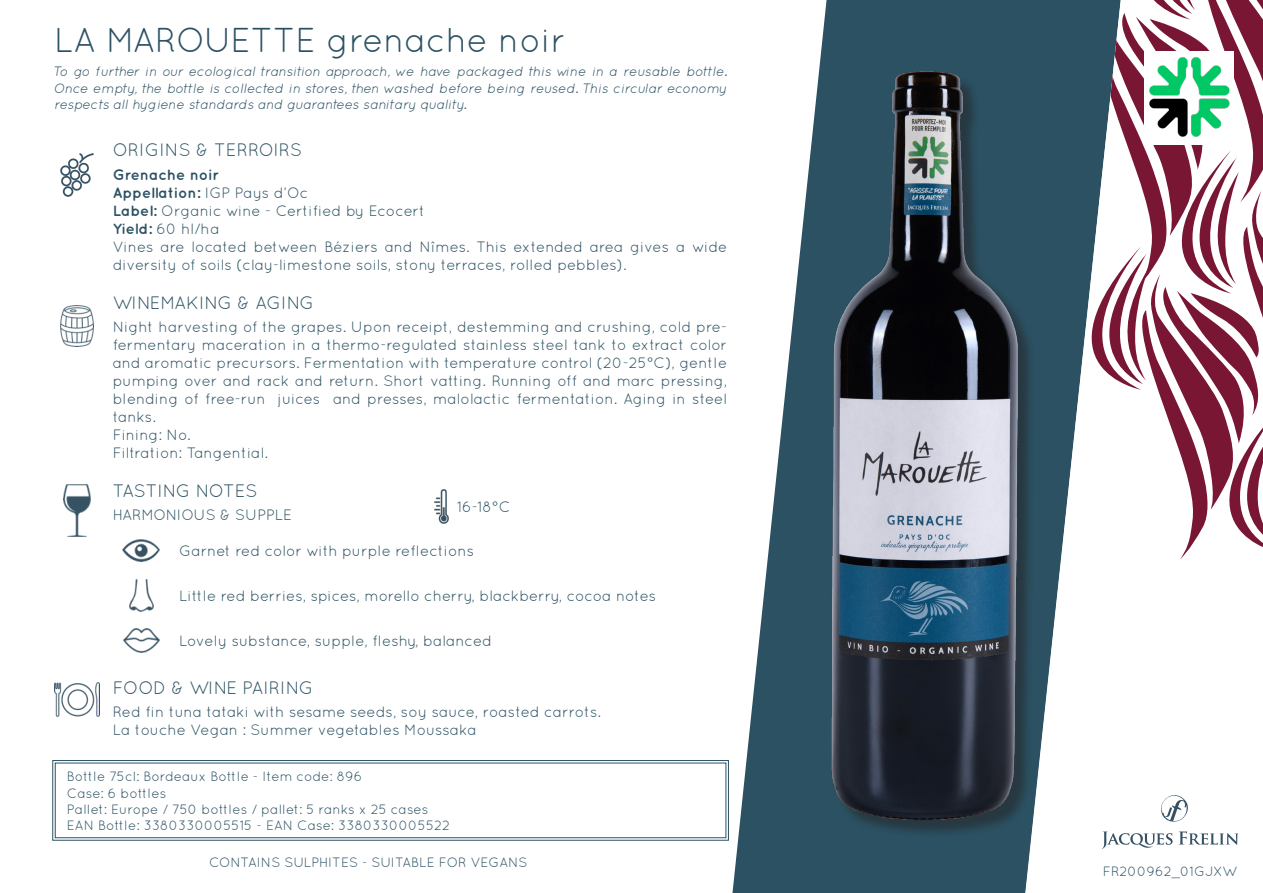
<style>
.page{position:relative;width:1263px;height:893px;background:#fff}
.page>*{position:absolute;margin:0;border:0;box-sizing:border-box;transform-origin:0 0}
.t1{font:34.5px "Quicksand";color:#2b5162}
.t2{font:18px "Quicksand";color:#2b5162}
.t3{font:15px/18px "Quicksand";color:#2b5162;text-align:justify}
.t4{font:700 15px "Quicksand";color:#2b5162}
.t5{font:italic 13.5px/16.2px "Quicksand";letter-spacing:-.025em;color:#2b5162;text-align:justify}
.t6{font:13.5px "Quicksand";color:#2b5162}
.s1{font-weight:400}
.s2{font-weight:700}
</style>
<div class="page">
<svg style="left:732px;top:0;width:293px;height:893px;fill:#2b5162"></svg>
<svg style="left:52px;top:760px;width:677px;height:81px"></svg>
<div style="left:55px;top:763px;width:671px;height:75px;border:1px solid #2b5162"></div>
<img style="left:54px;top:682px;width:46px;height:34px">
<img style="left:123px;top:629px;width:37px;height:23px">
<img style="left:129px;top:579px;width:24px;height:33px">
<img style="left:123px;top:540px;width:37px;height:22px">
<img style="left:434px;top:490px;width:15px;height:33px">
<img style="left:64px;top:485px;width:27px;height:51px">
<img style="left:60px;top:306px;width:34px;height:41px">
<img style="left:60px;top:153px;width:34px;height:43px">
<img style="left:792px;top:54px;width:233px;height:785px">
<svg style="left:1025px;top:0;width:213px;height:893px"></svg>
<svg style="left:1059px;top:0;width:204px;height:560px"></svg>
<div style="left:1144px;top:52px;width:89px;height:93px;background:#fff"></div>
<svg style="left:1160px;top:794px;width:28px;height:28px"></svg>
<svg style="left:1103px;top:831px;width:70px;height:18px"></svg>
<svg style="left:1179px;top:831px;width:58px;height:14px"></svg>
<img style="left:1149px;top:57px;width:81px;height:80px">
<p class="t1" style="left:54px;top:20px;width:513px">LA MAROUETTE grenache noir</p>
<p class="t5" style="left:54px;top:63px;width:675px">To go further in our ecological transition approach, we have packaged this wine in a reusable bottle.<br>Once empty, the bottle is collected in stores, then washed before being reused. This circular economy respects all hygiene standards and guarantees sanitary quality.</p>
<p class="t2" style="left:113px;top:139px;width:191px">ORIGINS &amp; TERROIRS</p>
<p class="t4" style="left:113px;top:165px;width:108px">Grenache noir</p>
<p class="t4" style="left:113px;top:183px;width:197px">Appellation: <span class="s1">IGP Pays d’Oc</span></p>
<p class="t3" style="left:113px;top:201px;width:314px"><span class="s2">Label:</span> Organic wine - Certified by Ecocert</p>
<p class="t3" style="left:113px;top:219px;width:108px"><span class="s2">Yield:</span> 60 hl/ha</p>
<p class="t3" style="left:113px;top:237px;width:616px">Vines are located between Béziers and Nîmes. This extended area gives a wide diversity of soils (clay-limestone soils, stony terraces, rolled pebbles).</p>
<p class="t2" style="left:113px;top:292px;width:203px">WINEMAKING &amp; AGING</p>
<p class="t3" style="left:113px;top:317px;width:616px">Night harvesting of the grapes. Upon receipt, destemming and crushing, cold pre&shy;fermentary maceration in a thermo-regulated stainless steel tank to extract color and aromatic precursors. Fermentation with temperature control (20-25°C), gentle pumping over and rack and return. Short vatting. Running off and marc pressing, blending of free-run juices and presses, malolactic fermentation. Aging in steel tanks.</p>
<p class="t3" style="left:113px;top:425px;width:79px">Fining: No.</p>
<p class="t3" style="left:113px;top:443px;width:157px">Filtration: Tangential.</p>
<p class="t2" style="left:113px;top:481px;width:146px">TASTING NOTES</p>
<p class="t3" style="left:113px;top:506px;width:181px">HARMONIOUS &amp; SUPPLE</p>
<p class="t3" style="left:457px;top:498px;width:55px">16-18°C</p>
<p class="t3" style="left:179px;top:542px;width:297px">Garnet red color with purple reflections</p>
<p class="t3" style="left:179px;top:586px;width:479px">Little red berries, spices, morello cherry, blackberry, cocoa notes</p>
<p class="t3" style="left:179px;top:631px;width:314px">Lovely substance, supple, fleshy, balanced</p>
<p class="t2" style="left:113px;top:678px;width:202px">FOOD &amp; WINE PAIRING</p>
<p class="t3" style="left:113px;top:703px;width:490px">Red fin tuna tataki with sesame seeds, soy sauce, roasted carrots.</p>
<p class="t3" style="left:113px;top:721px;width:365px">La touche Vegan : Summer vegetables Moussaka</p>
<p class="t6" style="left:67px;top:769px;width:297px">Bottle 75cl: Bordeaux Bottle - Item code: 896</p>
<p class="t6" style="left:67px;top:785px;width:101px">Case: 6 bottles</p>
<p class="t6" style="left:67px;top:801px;width:363px">Pallet: Europe / 750 bottles / pallet: 5 ranks x 25 cases</p>
<p class="t6" style="left:67px;top:817px;width:384px">EAN Bottle: 3380330005515 - EAN Case: 3380330005522</p>
<p class="t6" style="left:209px;top:854px;width:320px">CONTAINS SULPHITES - SUITABLE FOR VEGANS</p>
<p class="t6" style="left:1103px;top:863px;width:136px">FR200962_01GJXW</p>
</div>
